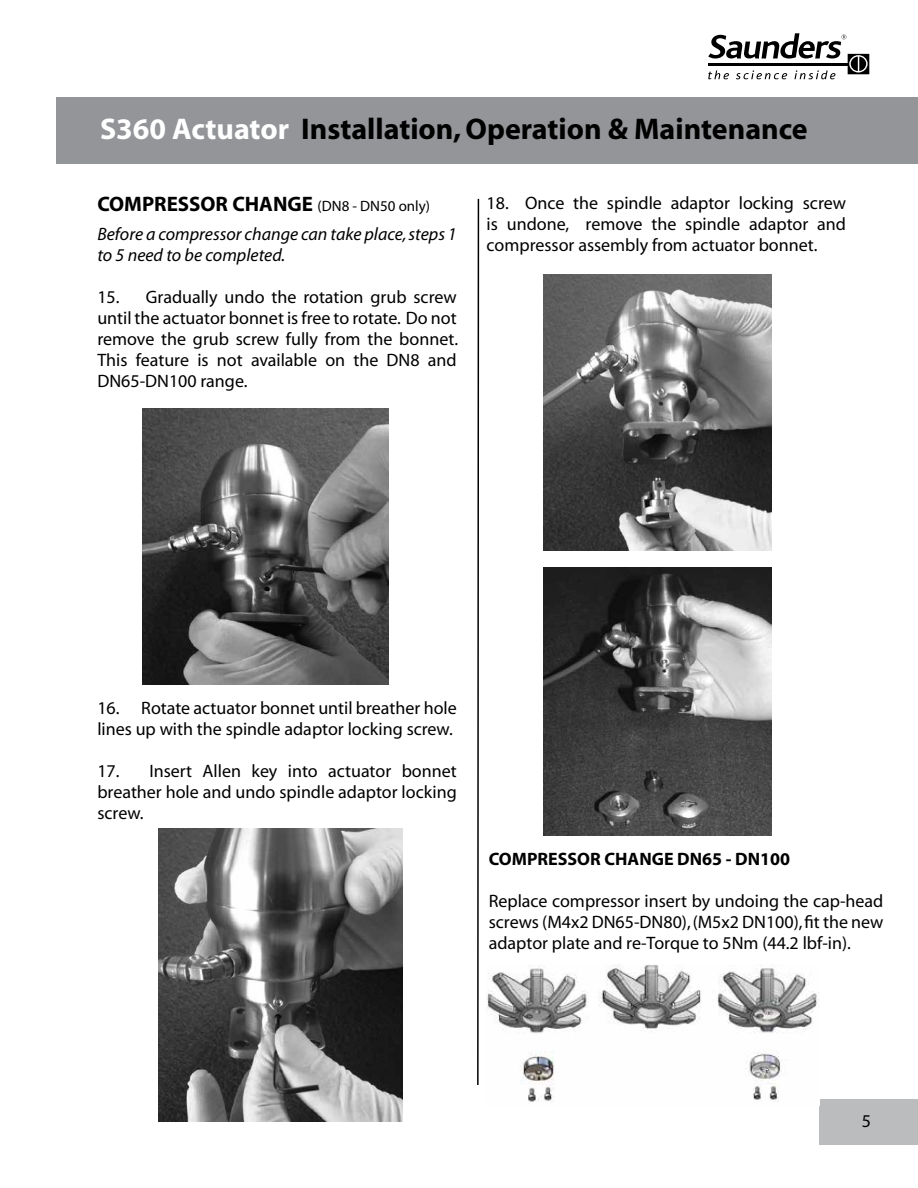
<style>
.page{position:relative;width:918px;height:1188px;background:#fff}
.page>*{position:absolute;margin:0;border:0;box-sizing:border-box;transform-origin:0 0}
.t1{font:700 30px "Myriad";color:#000}
.t2{font:700 21px "Myriad";color:#000}
.t3{font:18px/21px "Myriad";color:#000;text-align:justify}
.t4{font:italic 18px/21px "Myriad";color:#000}
.t5{font:700 18px "Myriad";color:#000}
.s1{color:#fff}
.s2{font-weight:400;font-size:15px}
</style>
<div class="page">
<div style="left:820px;top:1100px;width:98px;height:45px;background:#babcbe"></div>
<div style="left:57px;top:98px;width:861px;height:66px;background:#939598"></div>
<svg style="left:708px;top:33px;width:161px;height:46px"></svg>
<img style="left:487px;top:965px;width:333px;height:137px">
<img style="left:142px;top:409px;width:246px;height:275px">
<img style="left:158px;top:828px;width:245px;height:294px">
<svg style="left:477px;top:198px;width:3px;height:887px"></svg>
<img style="left:543px;top:274px;width:229px;height:276px">
<img style="left:543px;top:568px;width:229px;height:267px">
<h1 class="t1" style="left:100px;top:114px;width:709px"><span class="s1">S360 Actuator</span> Installation, Operation &amp; Maintenance</h1>
<p class="t2" style="left:97px;top:193px;width:334px">COMPRESSOR CHANGE <span class="s2">(DN8 - DN50 only)</span></p>
<p class="t3" style="left:487px;top:193px;width:361px">18. Once the spindle adaptor locking screw is undone, remove the spindle adaptor and compressor assembly from actuator bonnet.</p>
<p class="t4" style="left:97px;top:224px;width:361px">Before a compressor change can take place, steps 1 to 5 need to be completed.</p>
<p class="t3" style="left:97px;top:287px;width:362px">15. Gradually undo the rotation grub screw until the actuator bonnet is free to rotate. Do not remove the grub screw fully from the bonnet.<br>This feature is not available on the DN8 and DN65-DN100 range.</p>
<p class="t3" style="left:97px;top:699px;width:361px">16. Rotate actuator bonnet until breather hole lines up with the spindle adaptor locking screw.</p>
<p class="t3" style="left:97px;top:762px;width:361px">17. Insert Allen key into actuator bonnet breather hole and undo spindle adaptor locking screw.</p>
<p class="t5" style="left:489px;top:850px;width:303px">COMPRESSOR CHANGE DN65 - DN100</p>
<p class="t3" style="left:489px;top:891px;width:396px">Replace compressor insert by undoing the cap-head screws (M4x2 DN65-DN80), (M5x2 DN100), fit the new adaptor plate and re-Torque to 5Nm (44.2 lbf-in).</p>
<p class="t3" style="left:862px;top:1111px;width:11px">5</p>
</div>
